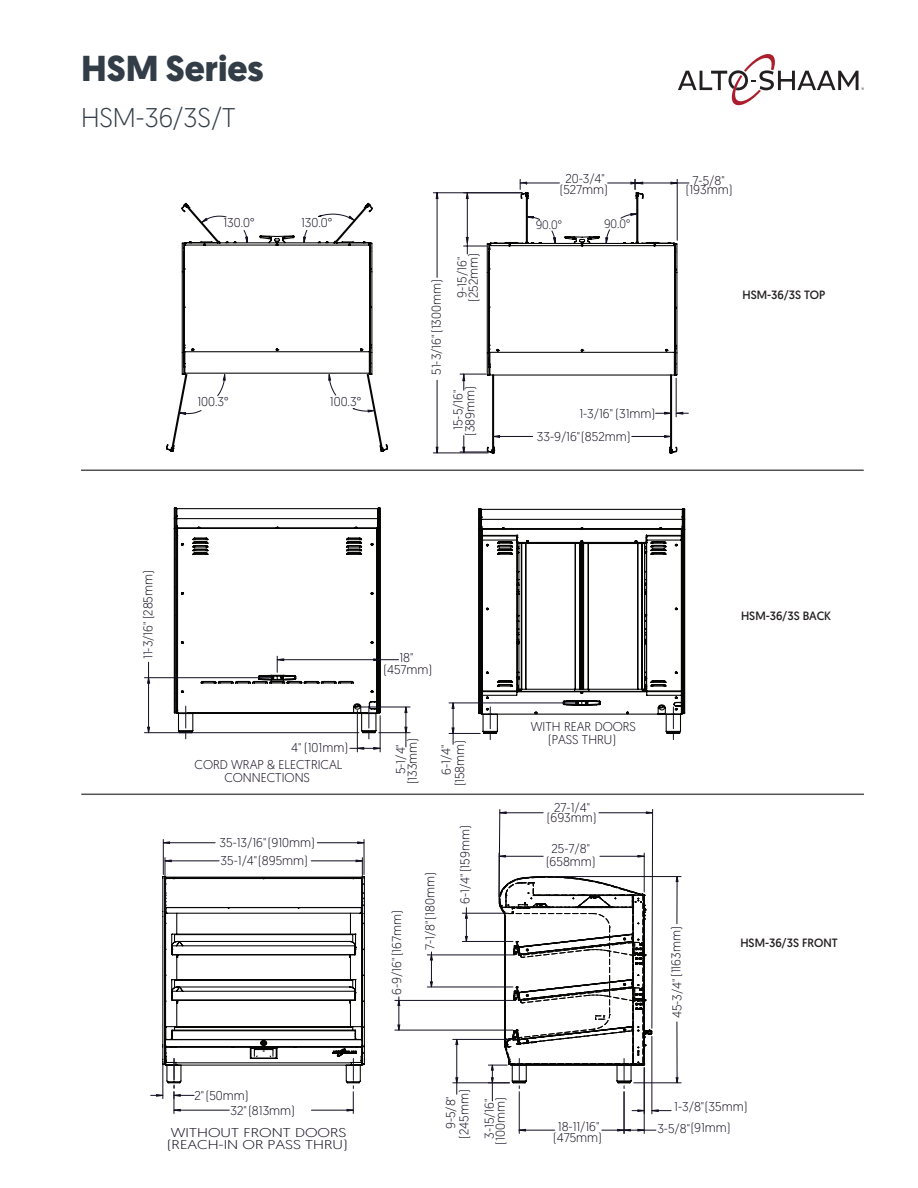
<style>
.page{position:relative;width:918px;height:1188px;background:#fff}
.page>*{position:absolute;margin:0;border:0;box-sizing:border-box;transform-origin:0 0}
.Main_Title{font:700 36px "Geomanist";color:#323d47}
.Main_Title-2{font:300 27px "Geomanist";color:#323d47}
.t1{font:300 12.75px/13.4px "Geomanist";color:#140e22;text-align:center}
.t2{font:300 12.75px "Geomanist";color:#140e22;scale:1.24 1}
.t3{font:300 12.15px "Geomanist";color:#140e22}
.Paragraph_Style_2{font:12px "Geomanist";color:#231f20}
</style>
<div class="page">
<svg style="left:678px;top:54px;width:186px;height:52px"></svg>
<hr style="left:81px;top:794px;width:783px;height:1px;background:#535355">
<hr style="left:81px;top:470px;width:783px;height:1px;background:#535355">
<svg style="left:487px;top:191px;width:191px;height:263px"></svg>
<svg style="left:166px;top:202px;width:222px;height:250px"></svg>
<hr style="left:632px;top:436px;width:39px;height:1px;background:#140e22">
<hr style="left:677px;top:179px;width:1px;height:61px;background:#140e22">
<hr style="left:433px;top:453px;width:55px;height:1px;background:#140e22">
<hr style="left:433px;top:192px;width:89px;height:1px;background:#140e22">
<svg style="left:520px;top:179px;width:169px;height:10px"></svg>
<svg style="left:464px;top:192px;width:23px;height:21px"></svg>
<svg style="left:435px;top:192px;width:4px;height:262px"></svg>
<svg style="left:180px;top:214px;width:457px;height:200px"></svg>
<hr style="left:676px;top:378px;width:1px;height:39px;background:#140e22">
<hr style="left:494px;top:436px;width:39px;height:1px;background:#140e22">
<svg style="left:664px;top:435px;width:7px;height:3px"></svg>
<svg style="left:460px;top:374px;width:40px;height:80px"></svg>
<svg style="left:656px;top:411px;width:32px;height:4px"></svg>
<svg style="left:173px;top:507px;width:209px;height:227px"></svg>
<svg style="left:477px;top:508px;width:209px;height:227px"></svg>
<svg style="left:373px;top:658px;width:26px;height:3px"></svg>
<hr style="left:361px;top:707px;width:49px;height:1px;background:#140e22">
<hr style="left:379px;top:732px;width:31px;height:1px;background:#140e22">
<hr style="left:453px;top:703px;width:1px;height:30px;background:#140e22">
<hr style="left:449px;top:733px;width:31px;height:1px;background:#140e22">
<hr style="left:449px;top:703px;width:129px;height:1px;background:#140e22">
<hr style="left:148px;top:678px;width:1px;height:55px;background:#140e22">
<hr style="left:144px;top:732px;width:215px;height:1px;background:#140e22">
<hr style="left:144px;top:677px;width:129px;height:1px;background:#140e22">
<svg style="left:404px;top:706px;width:4px;height:41px"></svg>
<svg style="left:451px;top:727px;width:4px;height:17px"></svg>
<svg style="left:451px;top:702px;width:4px;height:7px"></svg>
<svg style="left:147px;top:726px;width:4px;height:8px"></svg>
<svg style="left:147px;top:662px;width:4px;height:22px"></svg>
<svg style="left:368px;top:706px;width:1px;height:33px"></svg>
<hr style="left:357px;top:711px;width:1px;height:41px;background:#140e22">
<hr style="left:380px;top:716px;width:1px;height:36px;background:#140e22">
<hr style="left:277px;top:659px;width:103px;height:1px;background:#140e22">
<svg style="left:276px;top:656px;width:8px;height:16px"></svg>
<svg style="left:350px;top:747px;width:31px;height:3px"></svg>
<svg style="left:185px;top:706px;width:1px;height:33px"></svg>
<svg style="left:490px;top:707px;width:1px;height:33px"></svg>
<svg style="left:673px;top:707px;width:1px;height:33px"></svg>
<hr style="left:519px;top:1092px;width:1px;height:41px;background:#140e22">
<hr style="left:624px;top:1092px;width:1px;height:41px;background:#140e22">
<hr style="left:644px;top:1068px;width:1px;height:65px;background:#140e22">
<hr style="left:165px;top:860px;width:54px;height:1px;background:#140e22">
<hr style="left:311px;top:860px;width:51px;height:1px;background:#140e22">
<hr style="left:165px;top:858px;width:1px;height:50px;background:#140e22">
<hr style="left:362px;top:858px;width:1px;height:55px;background:#140e22">
<hr style="left:163px;top:842px;width:52px;height:1px;background:#140e22">
<hr style="left:317px;top:842px;width:47px;height:1px;background:#140e22">
<hr style="left:163px;top:840px;width:1px;height:35px;background:#140e22">
<hr style="left:364px;top:840px;width:1px;height:35px;background:#140e22">
<hr style="left:651px;top:1036px;width:1px;height:78px;background:#140e22">
<hr style="left:456px;top:1039px;width:1px;height:44px;background:#140e22">
<hr style="left:453px;top:1039px;width:62px;height:1px;background:#140e22">
<hr style="left:453px;top:1082px;width:56px;height:1px;background:#140e22">
<hr style="left:431px;top:955px;width:1px;height:32px;background:#140e22">
<hr style="left:427px;top:955px;width:88px;height:1px;background:#140e22">
<hr style="left:427px;top:987px;width:86px;height:1px;background:#140e22">
<hr style="left:398px;top:1000px;width:1px;height:30px;background:#140e22">
<hr style="left:395px;top:1000px;width:120px;height:1px;background:#140e22">
<hr style="left:395px;top:1030px;width:118px;height:1px;background:#140e22">
<hr style="left:677px;top:877px;width:1px;height:47px;background:#140e22">
<hr style="left:677px;top:1022px;width:1px;height:61px;background:#140e22">
<hr style="left:552px;top:876px;width:129px;height:1px;background:#140e22">
<hr style="left:634px;top:1082px;width:47px;height:1px;background:#140e22">
<hr style="left:462px;top:941px;width:51px;height:1px;background:#140e22">
<hr style="left:462px;top:913px;width:46px;height:1px;background:#140e22">
<svg style="left:164px;top:859px;width:8px;height:4px"></svg>
<svg style="left:355px;top:859px;width:8px;height:4px"></svg>
<svg style="left:162px;top:841px;width:8px;height:3px"></svg>
<svg style="left:357px;top:841px;width:8px;height:3px"></svg>
<svg style="left:651px;top:1109px;width:20px;height:3px"></svg>
<svg style="left:632px;top:1109px;width:13px;height:3px"></svg>
<svg style="left:455px;top:1039px;width:4px;height:6px"></svg>
<svg style="left:455px;top:1077px;width:4px;height:17px"></svg>
<svg style="left:429px;top:952px;width:4px;height:9px"></svg>
<svg style="left:429px;top:981px;width:4px;height:7px"></svg>
<svg style="left:397px;top:997px;width:4px;height:9px"></svg>
<svg style="left:397px;top:1024px;width:4px;height:7px"></svg>
<svg style="left:675px;top:876px;width:4px;height:6px"></svg>
<svg style="left:675px;top:1077px;width:4px;height:7px"></svg>
<svg style="left:465px;top:908px;width:3px;height:33px"></svg>
<hr style="left:519px;top:1130px;width:36px;height:1px;background:#140e22">
<svg style="left:518px;top:1129px;width:8px;height:3px"></svg>
<svg style="left:602px;top:1129px;width:54px;height:3px"></svg>
<svg style="left:151px;top:875px;width:214px;height:238px"></svg>
<svg style="left:488px;top:809px;width:165px;height:292px"></svg>
<svg style="left:216px;top:374px;width:10px;height:23px"></svg>
<p class="Main_Title" style="left:81px;top:44px;width:184px">HSM Series</p>
<p class="Main_Title-2" style="left:81px;top:100px;width:156px">HSM-36/3S/T</p>
<p class="t1" style="left:223px;top:216px;width:33px">130.0°</p>
<p class="t1" style="left:301px;top:216px;width:33px">130.0°</p>
<p class="t1" style="left:197px;top:394px;width:33px">100.3°</p>
<p class="t1" style="left:330px;top:395px;width:33px">100.3°</p>
<p class="t1" style="left:429px;top:375px;width:97px;rotate:-90deg">51-3/16"(1300mm)</p>
<p class="t1" style="left:456px;top:302px;width:50px;line-height:11.7px;rotate:-90deg">9-15/16" (252mm)</p>
<p class="t1" style="left:452px;top:436px;width:51px;line-height:12px;rotate:-90deg">15-5/16" (389mm)</p>
<p class="t1" style="left:560px;top:173px;width:50px;line-height:10.9px">20-3/4" (527mm)</p>
<p class="t1" style="left:686px;top:175px;width:48px;line-height:9.6px">7-5/8" (193mm)</p>
<p class="t3" style="left:536px;top:217px;width:28px">90.0°</p>
<p class="t3" style="left:604px;top:216px;width:28px">90.0°</p>
<p class="Paragraph_Style_2" style="left:743px;top:287px;width:84px">HSM-36/3S TOP</p>
<p class="t1" style="left:579px;top:407px;width:77px">1-3/16" (31mm)</p>
<p class="t1" style="left:537px;top:429px;width:95px">33-9/16"(852mm)</p>
<p class="t1" style="left:141px;top:659px;width:90px;rotate:-90deg">11-3/16" (285mm)</p>
<p class="t1" style="left:291px;top:740px;width:58px">4" (101mm)</p>
<p class="t1" style="left:195px;top:757px;width:150px">CORD WRAP &amp; ELECTRICAL<br>CONNECTIONS</p>
<p class="t1" style="left:220px;top:835px;width:97px">35-13/16"(910mm)</p>
<p class="t1" style="left:221px;top:854px;width:89px">35-1/4"(895mm)</p>
<p class="t1" style="left:195px;top:1089px;width:55px">2"(50mm)</p>
<p class="t1" style="left:171px;top:1099px;width:177px;line-height:21.9px;text-align:left;text-indent:60px">32"(813mm)<br>WITHOUT FRONT DOORS</p>
<p class="t2" style="left:167px;top:1137px;width:147px">(REACH-IN OR PASS THRU)</p>
<p class="t1" style="left:383px;top:652px;width:50px;line-height:11.4px">18" (457mm)</p>
<p class="t1" style="left:405px;top:784px;width:48px;rotate:-90deg">(133mm)</p>
<p class="t1" style="left:453px;top:786px;width:48px;rotate:-90deg">(158mm)</p>
<p class="t1" style="left:393px;top:774px;width:32px;rotate:-90deg">5-1/4"</p>
<p class="t1" style="left:439px;top:775px;width:32px;rotate:-90deg">6-1/4"</p>
<p class="t1" style="left:390px;top:995px;width:86px;rotate:-90deg">6-9/16" (167mm)</p>
<p class="t1" style="left:423px;top:950px;width:79px;rotate:-90deg">7-1/8"(180mm)</p>
<p class="t1" style="left:458px;top:904px;width:80px;rotate:-90deg">6-1/4"(159mm)</p>
<p class="t1" style="left:531px;top:719px;width:107px">WITH REAR DOORS (PASS THRU)</p>
<p class="t1" style="left:547px;top:802px;width:51px;line-height:10.6px">27-1/4" (693mm)</p>
<p class="t1" style="left:546px;top:842px;width:51px;line-height:12.6px">25-7/8" (658mm)</p>
<p class="t1" style="left:669px;top:1018px;width:93px;rotate:-90deg">45-3/4"(1163mm)</p>
<p class="Paragraph_Style_2" style="left:741px;top:608px;width:92px">HSM-36/3S BACK</p>
<p class="Paragraph_Style_2" style="left:740px;top:935px;width:99px">HSM-36/3S FRONT</p>
<p class="t1" style="left:444px;top:1139px;width:51px;rotate:-90deg">9-5/8" (245mm)</p>
<p class="t1" style="left:484px;top:1145px;width:48px;line-height:10.8px;rotate:-90deg">3-15/16" (100mm)</p>
<p class="t1" style="left:674px;top:1100px;width:75px">1-3/8"(35mm)</p>
<p class="t1" style="left:558px;top:1119px;width:43px">18-11/16"</p>
<p class="t1" style="left:657px;top:1121px;width:75px">3-5/8"(91mm)</p>
<p class="t1" style="left:553px;top:1131px;width:50px">(475mm)</p>
</div>
